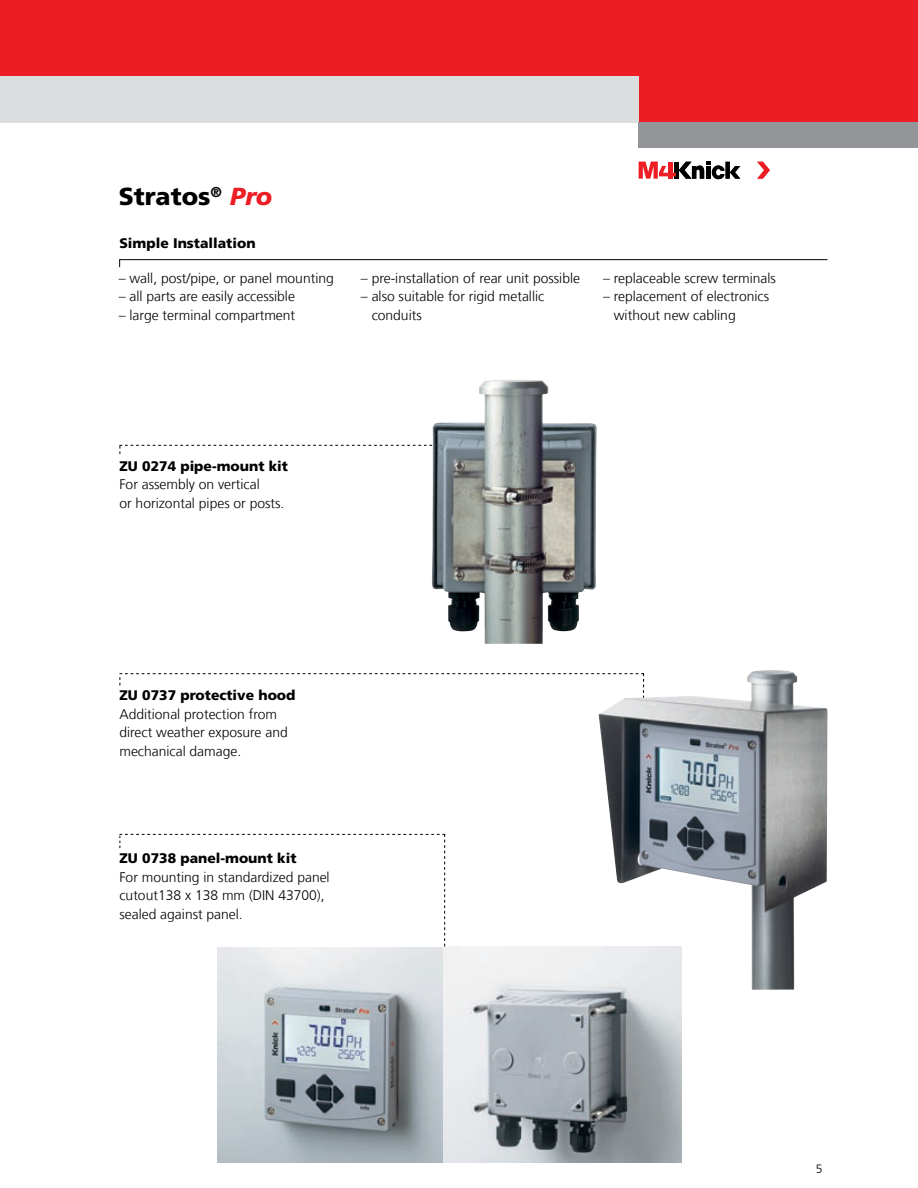
<style>
.page{position:relative;width:918px;height:1188px;background:#fff}
.page>*{position:absolute;margin:0;border:0;box-sizing:border-box;transform-origin:0 0}
.t1{font:900 24.6px "Frutiger LT Com";color:#000}
.t2{font:300 13.95px/18.5px "Frutiger LT Com";color:#000}
.t3{font:900 13.95px "Frutiger LT Com";color:#000}
.t4{font:300 12px "Frutiger LT Com";color:#000}
.s1{font-style:italic;color:#ed1d24}
</style>
<div class="page">
<div style="left:0;top:0;width:918px;height:123px;background:#ed1d24"></div>
<div style="left:0;top:76px;width:639px;height:47px;background:#dcddde"></div>
<div style="left:639px;top:123px;width:279px;height:25px;background:#939598"></div>
<svg style="left:757px;top:162px;width:13px;height:17px"></svg>
<svg style="left:639px;top:162px;width:101px;height:17px"></svg>
<img style="left:218px;top:946px;width:463px;height:216px">
<svg style="left:119px;top:259px;width:709px;height:9px"></svg>
<img style="left:598px;top:670px;width:230px;height:320px">
<img style="left:432px;top:380px;width:150px;height:264px">
<svg style="left:119px;top:445px;width:313px;height:9px"></svg>
<svg style="left:119px;top:673px;width:525px;height:25px"></svg>
<svg style="left:119px;top:834px;width:326px;height:112px"></svg>
<h1 class="t1" style="left:119px;top:181px;width:155px">Stratos<sup>®</sup> <span class="s1">Pro</span></h1>
<p class="t3" style="left:119px;top:235px;width:138px">Simple Installation</p>
<p class="t2" style="left:119px;top:269px;width:217px">– wall, post/pipe, or panel mounting</p>
<p class="t2" style="left:119px;top:288px;width:178px">– all parts are easily accessible</p>
<p class="t2" style="left:119px;top:306px;width:178px">– large terminal compartment</p>
<p class="t2" style="left:361px;top:269px;width:221px">– pre-installation of rear unit possible</p>
<p class="t2" style="left:372px;top:288px;width:174px;text-indent:-11px">– also suitable for rigid metallic conduits</p>
<p class="t2" style="left:603px;top:269px;width:174px">– replaceable screw terminals</p>
<p class="t2" style="left:614px;top:288px;width:157px;text-indent:-11px">– replacement of electronics without new cabling</p>
<p class="t3" style="left:119px;top:457px;width:170px">ZU 0274 pipe-mount kit</p>
<p class="t2" style="left:119px;top:475px;width:167px">For assembly on vertical<br>or horizontal pipes or posts.</p>
<p class="t3" style="left:119px;top:687px;width:178px">ZU 0737 protective hood</p>
<p class="t2" style="left:119px;top:705px;width:170px">Additional protection from direct weather exposure and mechanical damage.</p>
<p class="t3" style="left:119px;top:850px;width:179px">ZU 0738 panel-mount kit</p>
<p class="t2" style="left:119px;top:868px;width:212px">For mounting in standardized panel cutout138 x 138 mm (DIN 43700), sealed against panel.</p>
<p class="t4" style="left:816px;top:1162px;width:8px">5</p>
</div>
